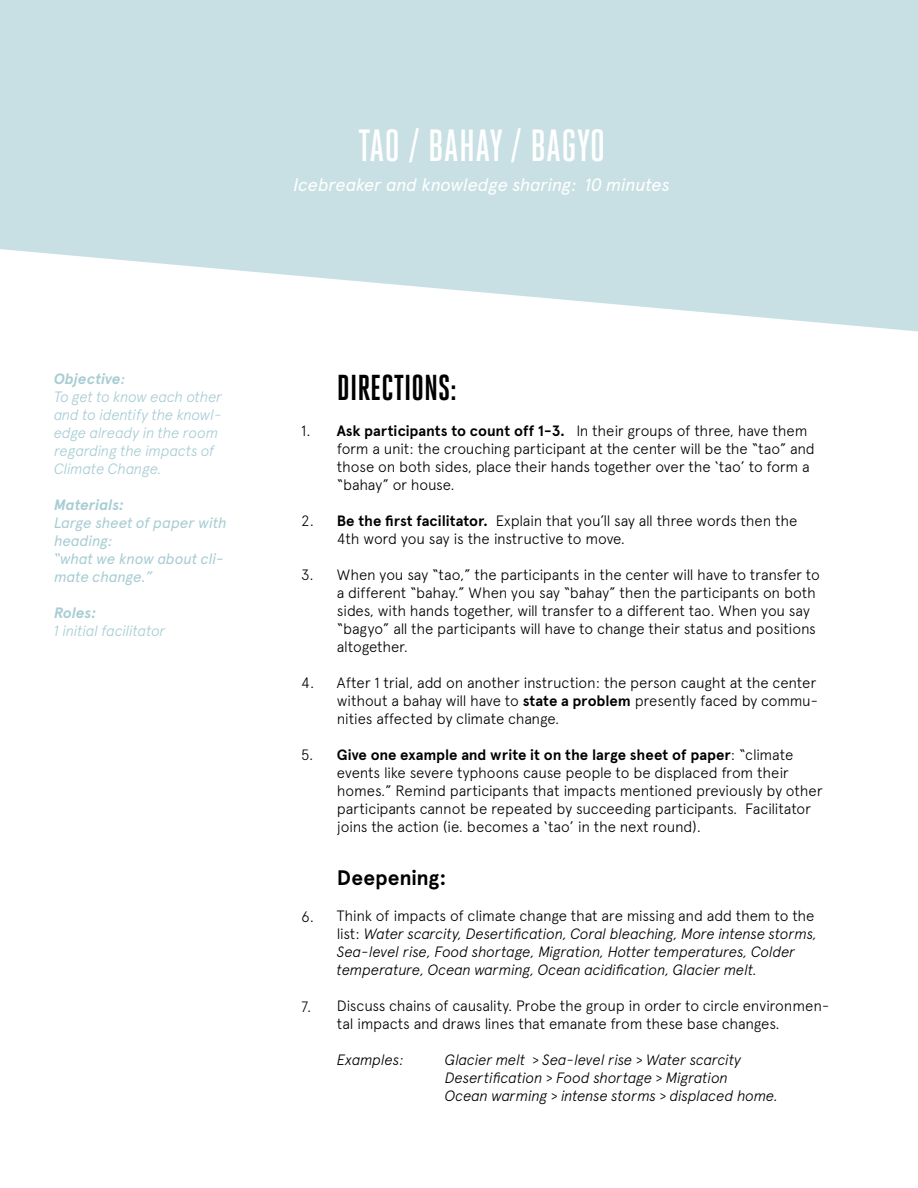
<style>
.page{position:relative;width:918px;height:1188px;background:#fff}
.page>*{position:absolute;margin:0;border:0;box-sizing:border-box;transform-origin:0 0}
.t1{font:500 45px "Heroic Condensed";color:#fff}
.t2{font:700 36px "Heroic Condensed";color:#000}
.t3{font:700 21px "Apercu";color:#000}
.t4{font:italic 18px "Apercu";letter-spacing:-.02em;color:#fff}
.t5{font:300 15px/18px "Apercu";letter-spacing:-.015em;color:#000}
.t6{font:italic 300 15px/18px "Apercu";letter-spacing:-.015em;color:#000}
.t7{font:italic 300 15px/18px "Apercu";letter-spacing:-.015em;color:#a7cdd4}
.t8{font:italic 15px/18px "Apercu";letter-spacing:-.01em;color:#a7cdd4}
.t9{font:italic 700 15px "Apercu";letter-spacing:-.01em;color:#a7cdd4}
.s1{font-weight:700}
.s2{font-weight:500}
.s3{font-style:normal}
</style>
<div class="page">
<svg style="left:0;top:0;width:918px;height:331px;background:#cee3e7"></svg>
<svg style="left:0;top:219px;width:2px;height:28px"></svg>
<h1 class="t1" style="left:358px;top:121px;width:249px">TAO / BAHAY / BAGYO</h1>
<p class="t4" style="left:294px;top:170px;width:378px">Icebreaker and knowledge sharing: 10 minutes</p>
<p class="t7" style="left:54px;top:369px;width:170px"><span class="s1">Objective</span><span class="s2">:<br></span>To get to know each other and to identify the knowl&shy;edge already in the room regarding the impacts of<br>Climate Change.</p>
<p class="t9" style="left:54px;top:495px;width:72px">Materials:</p>
<p class="t8" style="left:54px;top:512px;width:175px">Large sheet of paper with heading:<br>“what we know about cli&shy;mate change.”</p>
<p class="t9" style="left:54px;top:603px;width:44px">Roles:</p>
<p class="t7" style="left:54px;top:621px;width:113px">1 initial facilitator</p>
<p class="t5" style="left:301px;top:421px;width:11px">1.</p>
<p class="t5" style="left:301px;top:511px;width:14px">2.</p>
<p class="t5" style="left:301px;top:565px;width:14px">3.</p>
<p class="t5" style="left:301px;top:673px;width:14px">4.</p>
<p class="t5" style="left:301px;top:745px;width:14px">5.</p>
<p class="t5" style="left:301px;top:907px;width:14px">6.</p>
<p class="t5" style="left:301px;top:997px;width:12px">7.</p>
<h2 class="t2" style="left:337px;top:368px;width:122px">DIRECTIONS:</h2>
<p class="t5" style="left:337px;top:422px;width:480px"><span class="s1">Ask participants to count off 1-3.</span> In their groups of three, have them form a unit: the crouching participant at the center will be the “tao” and those on both sides, place their hands together over the ‘tao’ to form a “bahay” or house.</p>
<p class="t5" style="left:337px;top:512px;width:462px"><span class="s1">Be the first facilitator.</span> Explain that you’ll say all three words then the<br>4th word you say is the instructive to move.</p>
<p class="t5" style="left:337px;top:566px;width:485px">When you say “tao,” the participants in the center will have to transfer to a different “bahay.” When you say “bahay” then the participants on both sides, with hands together, will transfer to a different tao. When you say “bagyo” all the participants will have to change their status and positions altogether.</p>
<p class="t5" style="left:337px;top:674px;width:483px;text-align:justify">After 1 trial, add on another instruction: the person caught at the center without a bahay will have to <span class="s1">state a problem</span> presently faced by commu&shy;nities affected by climate change.</p>
<p class="t5" style="left:337px;top:746px;width:487px"><span class="s1">Give one example and write it on the large sheet of paper</span>: “climate events like severe typhoons cause people to be displaced from their homes.” Remind participants that impacts mentioned previously by other participants cannot be repeated by succeeding participants. Facilitator joins the action (ie. becomes a ‘tao’ in the next round).</p>
<h3 class="t3" style="left:337px;top:865px;width:111px">Deepening:</h3>
<p class="t6" style="left:337px;top:907px;width:482px"><span class="s3">Think of impacts of climate change that are missing and add them to the list:</span> Water scarcity, Desertification, Coral bleaching, More intense storms, Sea-level rise, Food shortage, Migration, Hotter temperatures, Colder temperature, Ocean warming, Ocean acidification, Glacier melt.</p>
<p class="t5" style="left:337px;top:997px;width:494px">Discuss chains of causality. Probe the group in order to circle environmen&shy;tal impacts and draws lines that emanate from these base changes.</p>
<p class="t6" style="left:337px;top:1051px;width:68px">Examples:</p>
<p class="t6" style="left:445px;top:1051px;width:335px">Glacier melt &gt; Sea-level rise &gt; Water scarcity<br>Desertification &gt; Food shortage &gt; Migration<br>Ocean warming &gt; intense storms &gt; displaced home.</p>
</div>
